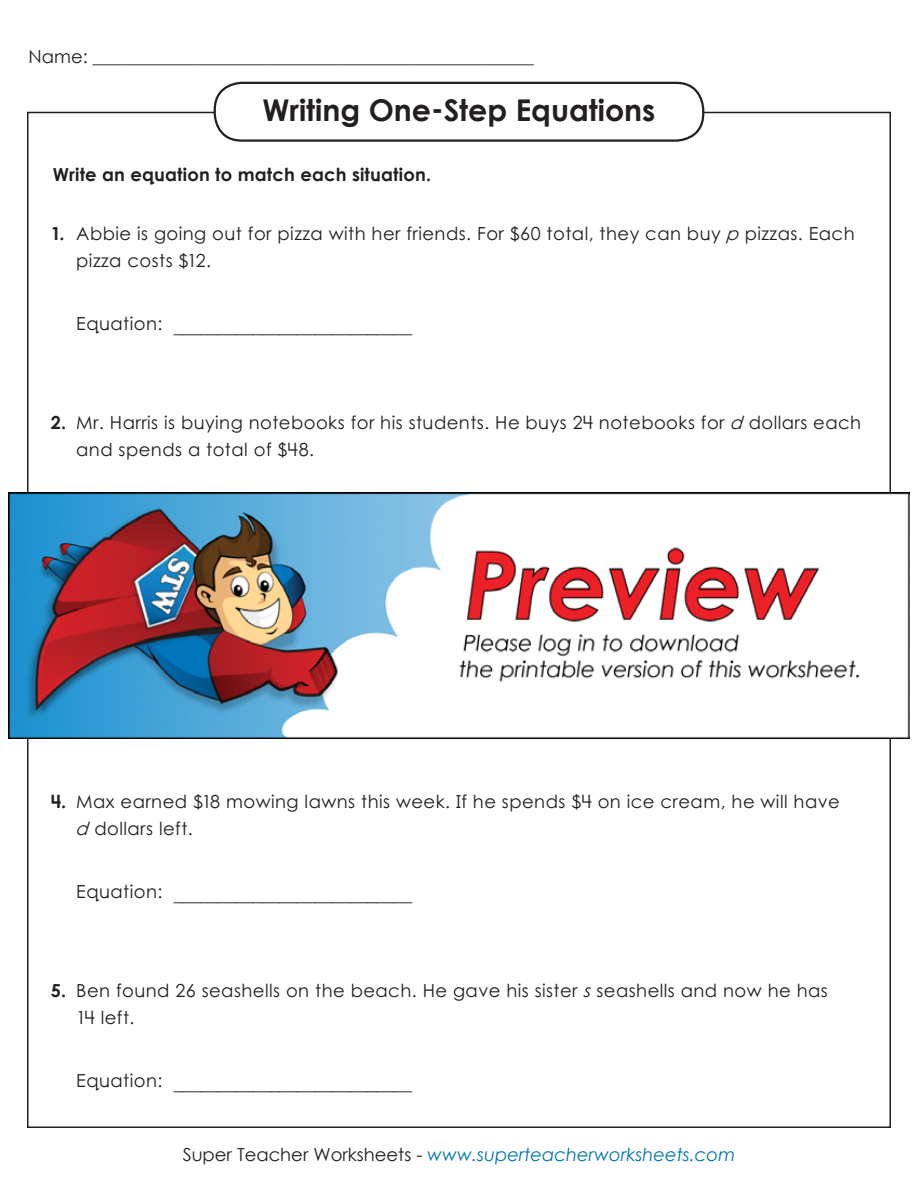
<style>
.page{position:relative;width:918px;height:1188px;background:#fff}
.page>*{position:absolute;margin:0;border:0;box-sizing:border-box;transform-origin:0 0}
.t1{font:700 30px "Century Gothic 2";color:#231f20}
.t2{font:18px/27px "Century STW4";letter-spacing:.025em;color:#231f20}
.t3{font:18px "Century Gothic 2";color:#231f20}
.t4{font:italic 18px "Century Gothic 2";color:#0075b0}
.t5{font:700 18px "Century STW4";letter-spacing:.01em;color:#231f20}
.s1{font-style:italic}
.s2{font-style:normal;color:#231f20}
</style>
<div class="page">
<div style="left:214px;top:82px;width:490px;height:60px;border:2px solid #231f20;border-radius:27px"></div>
<img style="left:8px;top:492px;width:902px;height:247px">
<p class="t3" style="left:29px;top:44px;width:507px">Name: _________________________________________________</p>
<h1 class="t1" style="left:263px;top:87px;width:394px">Writing One-Step Equations</h1>
<p class="t5" style="left:53px;top:160px;width:380px">Write an equation to match each situation.</p>
<p class="t5" style="left:51px;top:220px;width:15px">1.</p>
<p class="t2" style="left:76px;top:220px;width:780px">Abbie is going out for pizza with her friends. For $60 total, they can buy <span class="s1">p</span> pizzas. Each pizza costs $12.</p>
<p class="t2" style="left:76px;top:313px;width:337px">Equation: ___________________________</p>
<p class="t5" style="left:51px;top:409px;width:17px">2.</p>
<p class="t2" style="left:76px;top:409px;width:787px">Mr. Harris is buying notebooks for his students. He buys 24 notebooks for <span class="s1">d</span> dollars each and spends a total of $48.</p>
<p class="t5" style="left:51px;top:788px;width:17px">4.</p>
<p class="t2" style="left:76px;top:787px;width:765px">Max earned $18 mowing lawns this week. If he spends $4 on ice cream, he will have <span class="s1">d</span> dollars left.</p>
<p class="t2" style="left:76px;top:880px;width:337px">Equation: ___________________________</p>
<p class="t5" style="left:51px;top:977px;width:17px">5.</p>
<p class="t2" style="left:76px;top:977px;width:753px">Ben found 26 seashells on the beach. He gave his sister <span class="s1">s</span> seashells and now he has<br>14 left.</p>
<p class="t2" style="left:76px;top:1070px;width:337px">Equation: ___________________________</p>
<p class="t4" style="left:183px;top:1142px;width:554px"><span class="s2">Super Teacher Worksheets -</span> www.superteacherworksheets.com</p>
</div>
